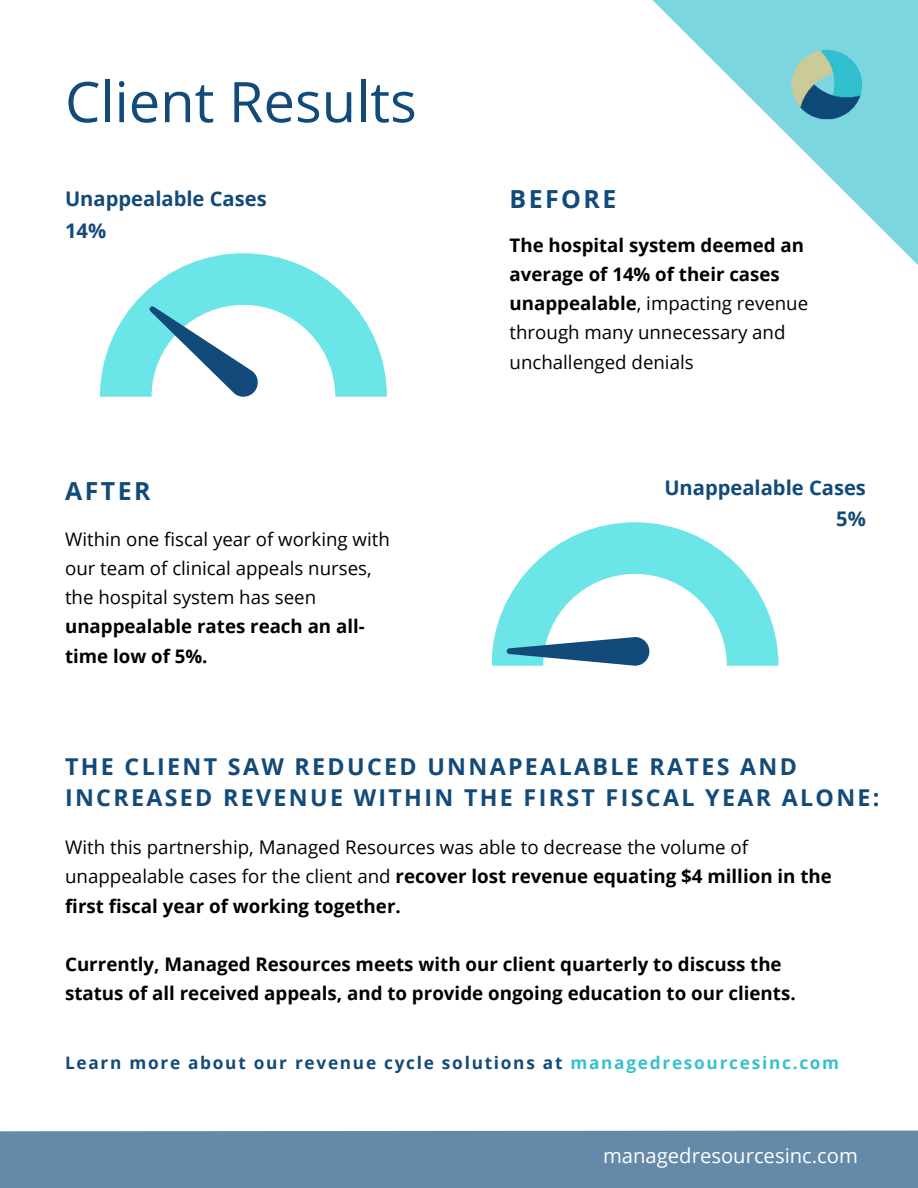
<style>
.page{position:relative;width:918px;height:1188px;background:#fff}
.page>*{position:absolute;margin:0;border:0;box-sizing:border-box;transform-origin:0 0}
.t1{font:56.1px "Open Sans";color:#124a7a}
.t2{font:700 24.9px "Open Sans";letter-spacing:.1em;color:#124a7a}
.t3{font:700 23.25px/31.5px "Open Sans";letter-spacing:.1em;color:#124a7a}
.t4{font:20.25px "Open Sans";color:#fff}
.t5{font:700 20.1px/31.5px "Open Sans";color:#124a7a}
.t6{font:18.75px/29.2px "Open Sans";color:#000}
.t7{font:700 18.75px/29.2px "Open Sans";color:#000}
.t8{font:700 18.6px/29.2px "Open Sans";color:#000}
.t9{font:18.6px/29.2px "Open Sans";color:#000}
.t10{font:700 17.25px "Open Sans";letter-spacing:.1em;color:#124a7a}
.s1{font-weight:400}
.s2{font-weight:700}
.s3{color:#36c1ce}
</style>
<div class="page">
<svg style="left:652px;top:0;width:266px;height:265px"></svg>
<img style="left:789px;top:47px;width:75px;height:74px">
<div style="left:0;top:1130px;width:918px;height:58px;background:#6589a8"></div>
<svg style="left:100px;top:253px;width:287px;height:144px"></svg>
<svg style="left:492px;top:522px;width:287px;height:144px"></svg>
<h1 class="t1" style="left:65px;top:63px;width:353px">Client Results</h1>
<p class="t5" style="left:65px;top:183px;width:203px">Unappealable Cases<br>14%</p>
<h2 class="t2" style="left:65px;top:473px;width:87px">AFTER</h2>
<p class="t9" style="left:65px;top:524px;width:326px">Within one fiscal year of working with our team of clinical appeals nurses, the hospital system has seen</p>
<p class="t8" style="left:65px;top:612px;width:301px">unappealable rates reach an all&shy;time low of 5%.</p>
<h2 class="t2" style="left:509px;top:181px;width:108px">BEFORE</h2>
<p class="t8" style="left:510px;top:230px;width:300px">The hospital system deemed an average of 14% of their cases unappealable<span class="s1">, impacting revenue through many unnecessary and unchallenged denials</span></p>
<p class="t5" style="left:664px;top:471px;width:203px;text-align:right">Unappealable Cases<br>5%</p>
<p class="t3" style="left:65px;top:750px;width:816px">THE CLIENT SAW REDUCED UNNAPEALABLE RATES AND<br>INCREASED REVENUE WITHIN THE FIRST FISCAL YEAR ALONE:</p>
<p class="t6" style="left:65px;top:832px;width:768px">With this partnership, Managed Resources was able to decrease the volume of unappealable cases for the client and <span class="s2">recover lost revenue equating $4 million in the first fiscal year of working together.</span></p>
<p class="t7" style="left:65px;top:949px;width:732px">Currently, Managed Resources meets with our client quarterly to discuss the status of all received appeals, and to provide ongoing education to our clients.</p>
<p class="t10" style="left:65px;top:1051px;width:776px">Learn more about our revenue cycle solutions at <span class="s3">managedresourcesinc.com</span></p>
<p class="t4" style="left:603px;top:1142px;width:257px">managedresourcesinc.com</p>
</div>
